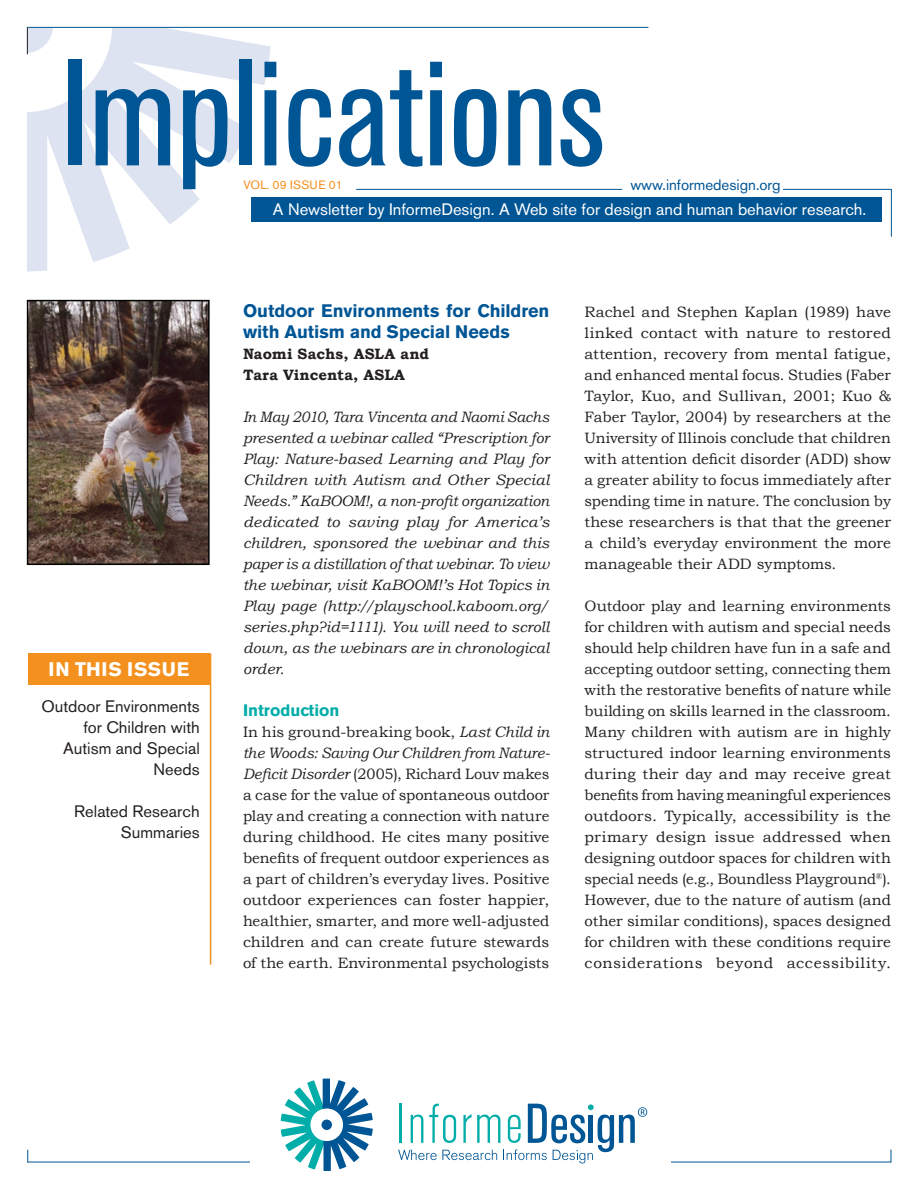
<style>
.page{position:relative;width:918px;height:1188px;background:#fff}
.page>*{position:absolute;margin:0;border:0;box-sizing:border-box;transform-origin:0 0}
.t1{font:condensed 150px "Akzidenz Grotesk BE";color:#005595}
.t2{font:700 19.5px "Akzidenz Grotesk BE";letter-spacing:.04em;color:#fff}
.t3{font:700 18px/21px "Akzidenz Grotesk BE";letter-spacing:-.005em;color:#005595}
.t4{font:16.5px/21px "Akzidenz Grotesk BE";letter-spacing:.005em;color:#231f20;text-align:right}
.t5{font:16.5px "Akzidenz Grotesk BE";color:#fff}
.t6{font:700 16.5px "Akzidenz Grotesk BE";color:#00ada8}
.t7{font:15px/21px "Bookman Old Style";letter-spacing:.01em;color:#231f20;text-align:justify}
.t8{font:italic 15px/21px "Bookman Old Style";color:#231f20;text-align:justify}
.t9{font:700 15px/21px "Bookman Old Style";letter-spacing:.005em;color:#231f20}
.t10{font:15px "Akzidenz Grotesk BE";color:#005595}
.t11{font:12px "Akzidenz Grotesk BE";letter-spacing:.02em;color:#f4901d}
.s1{font-style:italic}
</style>
<div class="page">
<svg style="left:28px;top:28px;width:243px;height:243px"></svg>
<hr style="left:27px;top:27px;width:621px;height:1px;background:#005595">
<svg style="left:27px;top:27px;width:1px;height:27px"></svg>
<div style="left:252px;top:198px;width:630px;height:24px;background:#005595"></div>
<hr style="left:356px;top:189px;width:266px;height:1px;background:#005595">
<hr style="left:783px;top:189px;width:108px;height:1px;background:#005595">
<hr style="left:891px;top:189px;width:1px;height:48px;background:#005595">
<hr style="left:27px;top:1162px;width:864px;height:1px;background:#005595">
<svg style="left:27px;top:1150px;width:1px;height:12px"></svg>
<svg style="left:891px;top:1150px;width:1px;height:12px"></svg>
<div style="left:28px;top:654px;width:182px;height:31px;background:#f4901d"></div>
<div style="left:250px;top:1074px;width:421px;height:102px;background:#fff"></div>
<svg style="left:281px;top:1079px;width:92px;height:92px"></svg>
<div style="left:322px;top:1120px;width:10px;height:10px;background:#005595;border-radius:50%"></div>
<svg style="left:398px;top:1104px;width:249px;height:59px"></svg>
<hr style="left:210px;top:653px;width:1px;height:312px;background:#f4901d">
<img style="left:30px;top:303px;width:177px;height:259px">
<div style="left:27px;top:300px;width:183px;height:265px;border:2px solid #040503"></div>
<h1 class="t1" style="left:61px;top:30px;width:545px">Implications</h1>
<p class="t5" style="left:273px;top:200px;width:595px">A Newsletter by InformeDesign. A Web site for design and human behavior research.</p>
<p class="t10" style="left:630px;top:176px;width:152px">www.informedesign.org</p>
<p class="t11" style="left:243px;top:178px;width:101px">VOL. 09 ISSUE 01</p>
<h2 class="t2" style="left:49px;top:658px;width:142px">IN THIS ISSUE</h2>
<p class="t4" style="left:41px;top:696px;width:160px">Outdoor Environments for Children with<br>Autism and Special<br>Needs</p>
<p class="t4" style="left:74px;top:801px;width:127px">Related Research<br>Summaries</p>
<p class="t3" style="left:243px;top:300px;width:308px">Outdoor Environments for Children with Autism and Special Needs</p>
<p class="t9" style="left:243px;top:343px;width:188px">Naomi Sachs, ASLA and<br>Tara Vincenta, ASLA</p>
<p class="t8" style="left:243px;top:406px;width:308px">In May 2010, Tara Vincenta and Naomi Sachs presented a webinar called “Prescription for Play: Nature-based Learning and Play for Children with Autism and Other Special Needs.” KaBOOM!, a non-profit organization dedicated to saving play for America’s children, sponsored the webinar and this paper is a distillation of that webinar. To view the webinar, visit KaBOOM!’s Hot Topics in Play page (http://playschool.kaboom.org/ series.php?id=1111). You will need to scroll down, as the webinars are in chronological order.</p>
<p class="t6" style="left:243px;top:700px;width:98px">Introduction</p>
<p class="t7" style="left:243px;top:721px;width:308px">In his ground-breaking book, <span class="s1">Last Child in the Woods: Saving Our Children from Nature-Deficit Disorder</span> (2005), Richard Louv makes a case for the value of spontaneous outdoor play and creating a connection with nature during childhood. He cites many positive benefits of frequent outdoor experiences as a part of children’s everyday lives. Positive outdoor experiences can foster happier, healthier, smarter, and more well-adjusted children and can create future stewards of the earth. Environmental psychologists</p>
<p class="t7" style="left:585px;top:301px;width:308px">Rachel and Stephen Kaplan (1989) have linked contact with nature to restored attention, recovery from mental fatigue, and enhanced mental focus. Studies (Faber Taylor, Kuo, and Sullivan, 2001; Kuo &amp; Faber Taylor, 2004) by researchers at the University of Illinois conclude that children with attention deficit disorder (ADD) show a greater ability to focus immediately after spending time in nature. The conclusion by these researchers is that that the greener a child’s everyday environment the more manageable their ADD symptoms.</p>
<p class="t7" style="left:585px;top:595px;width:308px">Outdoor play and learning environments for children with autism and special needs should help children have fun in a safe and accepting outdoor setting, connecting them with the restorative benefits of nature while building on skills learned in the classroom.<br>Many children with autism are in highly structured indoor learning environments during their day and may receive great benefits from having meaningful experiences outdoors. Typically, accessibility is the primary design issue addressed when designing outdoor spaces for children with special needs (e.g., Boundless Playground<sup>®</sup>).<br>However, due to the nature of autism (and other similar conditions), spaces designed for children with these conditions require considerations beyond accessibility.</p>
</div>
